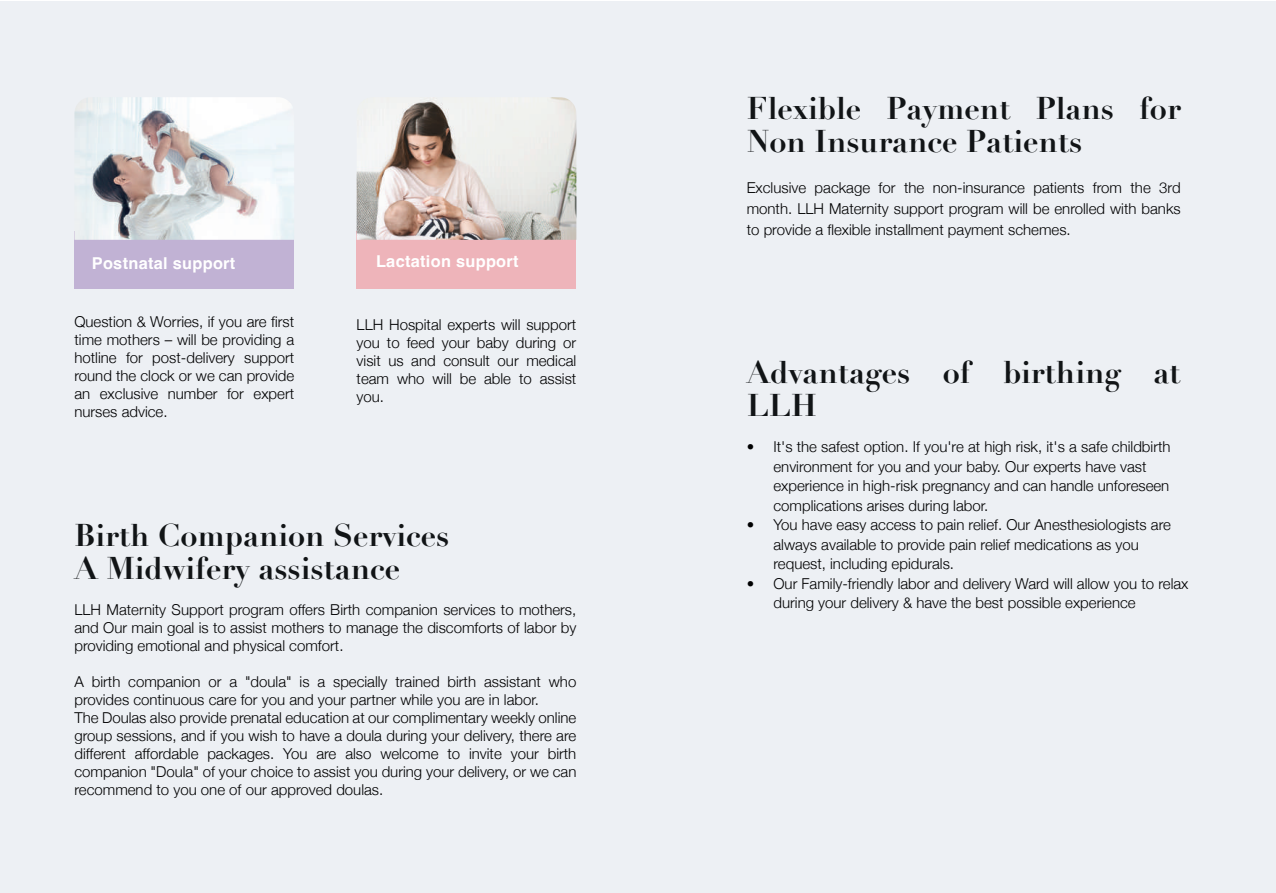
<style>
.page{position:relative;width:1276px;height:893px;background:#fff}
.page>*{position:absolute;margin:0;border:0;box-sizing:border-box;transform-origin:0 0}
.t1{font:700 30.75px/33px "Didot";color:#111416}
.t2{font:700 16.35px "Helvetica";letter-spacing:.015em;color:#fff}
.t3{font:300 15px/18px "Helvetica Neue";color:#000001;text-align:justify}
</style>
<div class="page">
<div style="left:0;top:1px;width:1276px;height:892px;background:#edf0f4"></div>
<div style="left:74px;top:231px;width:220px;height:57px;background:#c1b2d4"></div>
<img style="left:74px;top:97px;width:220px;height:143px">
<div style="left:357px;top:231px;width:219px;height:57px;background:#eeb4ba"></div>
<img style="left:357px;top:97px;width:219px;height:143px">
<p class="t2" style="left:92px;top:253px;width:145px">Postnatal support</p>
<p class="t3" style="left:74px;top:313px;width:221px">Question &amp; Worries, if you are first time mothers – will be providing a hotline for post-delivery support round the clock or we can provide an exclusive number for expert nurses advice.</p>
<p class="t2" style="left:376px;top:251px;width:144px">Lactation support</p>
<p class="t3" style="left:357px;top:315px;width:221px">LLH Hospital experts will support you to feed your baby during or visit us and consult our medical team who will be able to assist you.</p>
<h1 class="t1" style="left:74px;top:519px;width:400px">Birth Companion Services –<br>A Midwifery assistance</h1>
<p class="t3" style="left:74px;top:600px;width:503px">LLH Maternity Support program offers Birth companion services to mothers, and Our main goal is to assist mothers to manage the discomforts of labor by providing emotional and physical comfort.</p>
<p class="t3" style="left:74px;top:672px;width:503px;text-align:left">A birth companion or a "doula" is a specially trained birth assistant who provides continuous care for you and your partner while you are in labor.<br>The Doulas also provide prenatal education at our complimentary weekly online group sessions, and if you wish to have a doula during your delivery, there are different affordable packages. You are also welcome to invite your birth companion "Doula" of your choice to assist you during your delivery, or we can recommend to you one of our approved doulas.</p>
<h1 class="t1" style="left:747px;top:92px;width:435px">Flexible Payment Plans for<br>Non Insurance Patients</h1>
<p class="t3" style="left:747px;top:177px;width:435px;line-height:21px">Exclusive package for the non-insurance patients from the 3rd month. LLH Maternity support program will be enrolled with banks to provide a flexible installment payment schemes.</p>
<h1 class="t1" style="left:747px;top:356px;width:435px">Advantages of birthing at<br>LLH</h1>
<p class="t3" style="left:773px;top:437px;width:398px;line-height:19.5px;text-align:left;text-indent:-27px">• It's the safest option. If you're at high risk, it's a safe childbirth environment for you and your baby. Our experts have vast experience in high-risk pregnancy and can handle unforeseen complications arises during labor.</p>
<p class="t3" style="left:773px;top:515px;width:399px;line-height:19.5px;text-align:left;text-indent:-27px">• You have easy access to pain relief. Our Anesthesiologists are always available to provide pain relief medications as you request, including epidurals.</p>
<p class="t3" style="left:773px;top:573px;width:416px;line-height:19.5px;text-indent:-27px">• Our Family-friendly labor and delivery Ward will allow you to relax during your delivery &amp; have the best possible experience</p>
</div>
